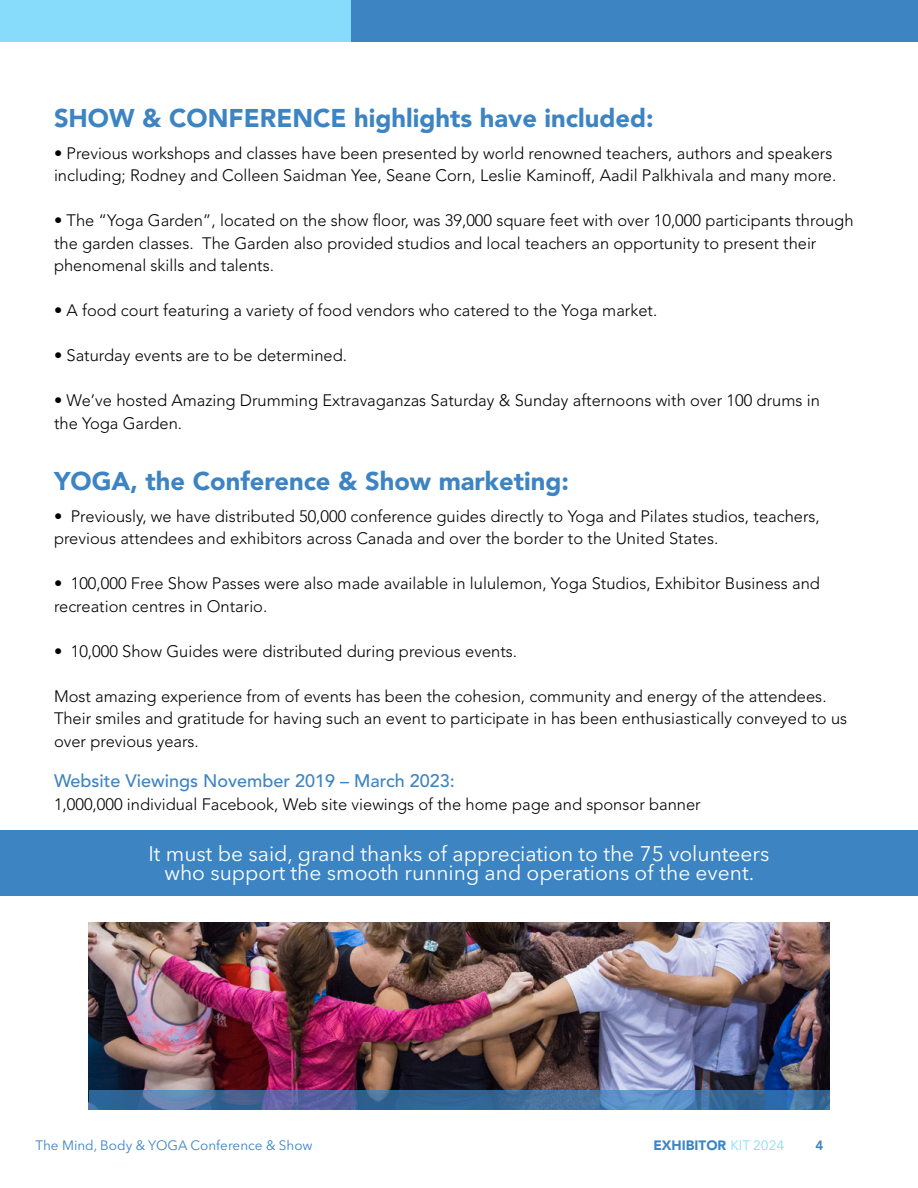
<style>
.page{position:relative;width:918px;height:1188px;background:#fff}
.page>*{position:absolute;margin:0;border:0;box-sizing:border-box;transform-origin:0 0}
.t1{font:900 25.5px "Avenir LT Std";color:#3d84c3}
.t2{font:21px/19.5px "Avenir Next LT Pro";color:#fff;text-align:center}
.t3{font:500 18px "Avenir LT Std";color:#3d84c3}
.t4{font:300 16.5px/22.5px "Avenir LT Std";color:#000}
.t5{font:13.5px "Avenir Next LT Pro";color:#3d84c3}
.t6{font:900 13.5px "Avenir LT Std";color:#3d84c3}
.t7{font:800 13.5px "Avenir LT";color:#3d84c3}
.s1{font-family:"Avenir Next LT Pro";font-weight:400;color:#87dcfc}
</style>
<div class="page">
<div style="left:0;top:830px;width:918px;height:65px;background:#3d84c3"></div>
<div style="left:0;top:0;width:355px;height:41px;background:#87dcfc"></div>
<div style="left:351px;top:0;width:567px;height:41px;background:#3d84c3"></div>
<img style="left:89px;top:922px;width:740px;height:169px">
<svg style="left:89px;top:1091px;width:740px;height:19px;background:#446ea1"></svg>
<h1 class="t1" style="left:54px;top:103px;width:601px">SHOW &amp; CONFERENCE highlights have included:</h1>
<p class="t4" style="left:54px;top:142px;width:784px">• Previous workshops and classes have been presented by world renowned teachers, authors and speakers including; Rodney and Colleen Saidman Yee, Seane Corn, Leslie Kaminoff, Aadil Palkhivala and many more.</p>
<p class="t4" style="left:54px;top:209px;width:801px">• The “Yoga Garden”, located on the show floor, was 39,000 square feet with over 10,000 participants through the garden classes. The Garden also provided studios and local teachers an opportunity to present their phenomenal skills and talents.</p>
<p class="t4" style="left:54px;top:299px;width:605px">• A food court featuring a variety of food vendors who catered to the Yoga market.</p>
<p class="t4" style="left:54px;top:344px;width:295px">• Saturday events are to be determined.</p>
<p class="t4" style="left:54px;top:389px;width:767px">• We’ve hosted Amazing Drumming Extravaganzas Saturday &amp; Sunday afternoons with over 100 drums in the Yoga Garden.</p>
<h1 class="t1" style="left:54px;top:466px;width:517px">YOGA, the Conference &amp; Show marketing:</h1>
<p class="t4" style="left:54px;top:505px;width:767px">• Previously, we have distributed 50,000 conference guides directly to Yoga and Pilates studios, teachers, previous attendees and exhibitors across Canada and over the border to the United States.</p>
<p class="t4" style="left:54px;top:572px;width:768px">• 100,000 Free Show Passes were also made available in lululemon, Yoga Studios, Exhibitor Business and recreation centres in Ontario.</p>
<p class="t4" style="left:54px;top:640px;width:465px">• 10,000 Show Guides were distributed during previous events.</p>
<p class="t4" style="left:54px;top:685px;width:795px">Most amazing experience from of events has been the cohesion, community and energy of the attendees.<br>Their smiles and gratitude for having such an event to participate in has been enthusiastically conveyed to us over previous years.</p>
<p class="t3" style="left:54px;top:771px;width:402px">Website Viewings November 2019 – March 2023:</p>
<p class="t4" style="left:54px;top:793px;width:648px">1,000,000 individual Facebook, Web site viewings of the home page and sponsor banner</p>
<p class="t2" style="left:149px;top:844px;width:622px">It must be said, grand thanks of appreciation to the 75 volunteers who support the smooth running and operations of the event.</p>
<p class="t5" style="left:36px;top:1138px;width:279px">The Mind, Body &amp; YOGA Conference &amp; Show</p>
<p class="t6" style="left:653px;top:1137px;width:133px">EXHIBITOR <span class="s1">KIT 2024</span></p>
<p class="t7" style="left:815px;top:1138px;width:9px">4</p>
</div>
